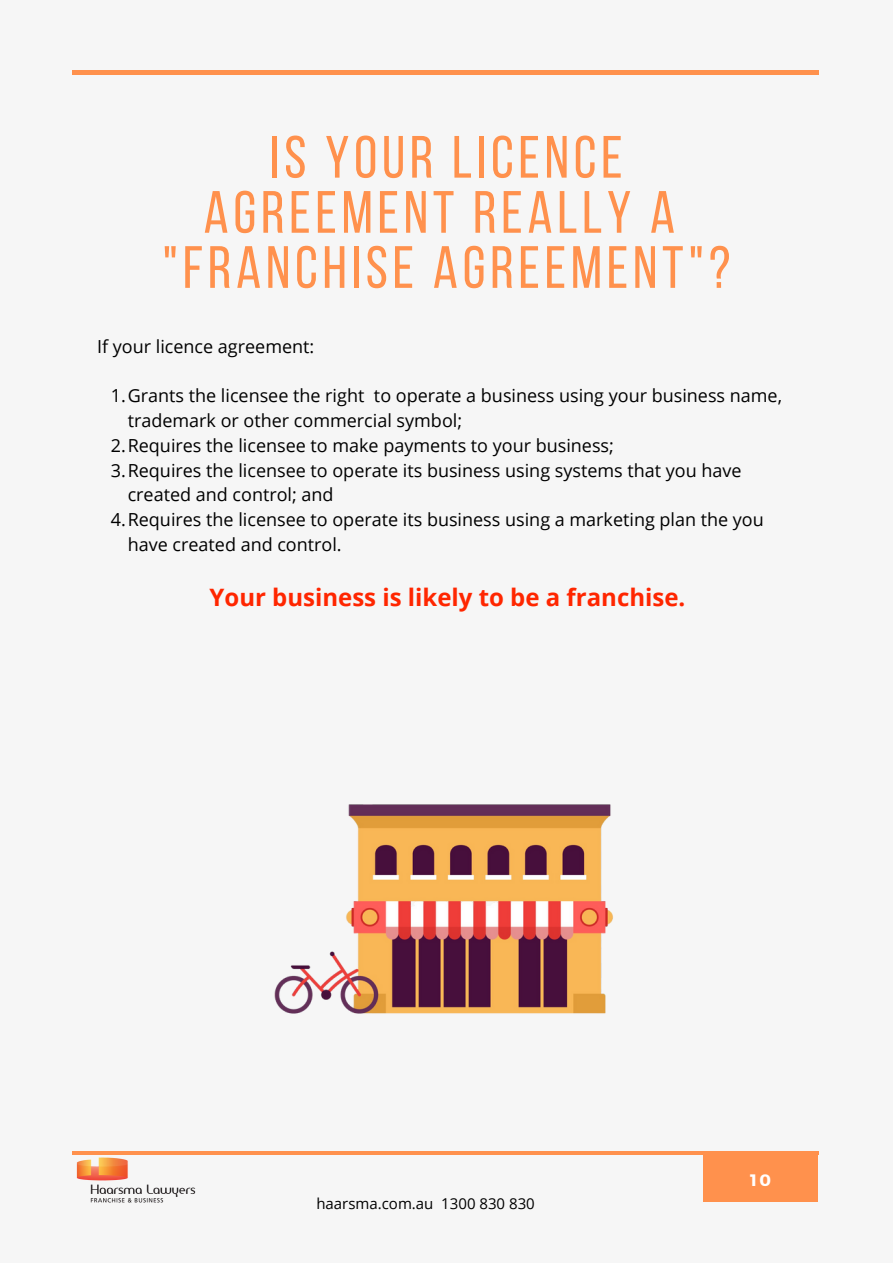
<style>
.page{position:relative;width:893px;height:1264px;background:#fff}
.page>*{position:absolute;margin:0;border:0;box-sizing:border-box;transform-origin:0 0}
.t1{font:59.55px/55.1px "Bebas Neue";letter-spacing:.08em;color:#ff914d;text-align:center}
.t2{font:700 24px "Open Sans";color:#ff2600}
.t3{font:18px/24.8px "Open Sans";color:#000}
.t4{font:700 16.5px "Montserrat";color:#fff}
.t5{font:15px "Open Sans";color:#000}
</style>
<div class="page">
<div style="left:0;top:0;width:892px;height:1262px;background:#f6f6f6"></div>
<hr style="left:72px;top:71px;width:747px;height:3px;background:#ff914d">
<div style="left:703px;top:1154px;width:114px;height:46px;background:#ff914d"></div>
<hr style="left:72px;top:1151px;width:747px;height:3px;background:#ff914d">
<img style="left:274px;top:804px;width:340px;height:210px">
<img style="left:72px;top:1154px;width:127px;height:49px">
<p class="t1" style="left:203px;top:135px;width:473px">IS YOUR LICENCE<br>AGREEMENT REALLY A</p>
<p class="t1" style="left:162px;top:245px;width:569px">"FRANCHISE AGREEMENT"?</p>
<p class="t3" style="left:97px;top:333px;width:219px">If your licence agreement:</p>
<p class="t3" style="left:128px;top:383px;width:655px;text-indent:-17px">1.Grants the licensee the right to operate a business using your business name, trademark or other commercial symbol;</p>
<p class="t3" style="left:111px;top:432px;width:504px">2.Requires the licensee to make payments to your business;</p>
<p class="t3" style="left:128px;top:457px;width:615px;text-indent:-17px">3.Requires the licensee to operate its business using systems that you have created and control; and</p>
<p class="t3" style="left:128px;top:506px;width:637px;text-indent:-17px">4.Requires the licensee to operate its business using a marketing plan the you have created and control.</p>
<p class="t2" style="left:209px;top:580px;width:477px">Your business is likely to be a franchise.</p>
<p class="t5" style="left:316px;top:1192px;width:220px">haarsma.com.au 1300 830 830</p>
<p class="t4" style="left:750px;top:1168px;width:22px">10</p>
</div>
